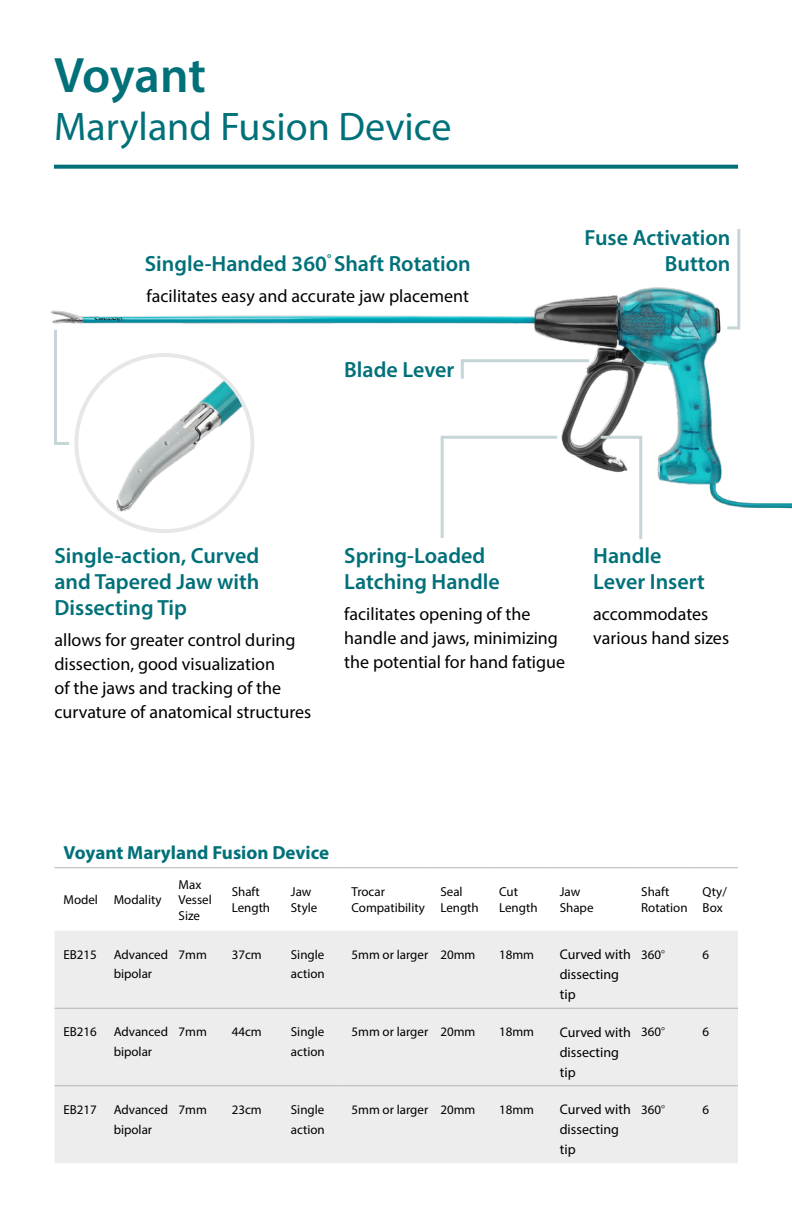
<style>
.page{position:relative;width:792px;height:1224px;background:#fff}
.page>*{position:absolute;margin:0;border:0;box-sizing:border-box;transform-origin:0 0}
.t1{font:600 50px "Myriad Pro";letter-spacing:-.005em;color:#007079}
.t2{font:40px "Myriad Pro";color:#007079}
.t3{font:600 22px/26px "Myriad Pro";color:#007079}
.t4{font:700 19px "Myriad Pro";color:#007079}
.t5{font:18px/24px "Myriad Pro";color:#000}
.t6{font:14px/20px "Myriad Pro";color:#000}
.t7{font:13px/15.6px "Myriad Pro";color:#000}
.s1{font-weight:300}
</style>
<div class="page">
<svg style="left:54px;top:868px;width:684px;height:1px"></svg>
<div style="left:54px;top:931px;width:684px;height:232px;background:#ededee"></div>
<hr style="left:54px;top:1008px;width:51px;height:1px;background:#b1b4b6">
<hr style="left:105px;top:1008px;width:65px;height:1px;background:#b1b4b6">
<hr style="left:170px;top:1008px;width:53px;height:1px;background:#b1b4b6">
<hr style="left:223px;top:1008px;width:59px;height:1px;background:#b1b4b6">
<hr style="left:282px;top:1008px;width:61px;height:1px;background:#b1b4b6">
<hr style="left:343px;top:1008px;width:88px;height:1px;background:#b1b4b6">
<hr style="left:431px;top:1008px;width:59px;height:1px;background:#b1b4b6">
<hr style="left:490px;top:1008px;width:61px;height:1px;background:#b1b4b6">
<hr style="left:551px;top:1008px;width:81px;height:1px;background:#b1b4b6">
<hr style="left:632px;top:1008px;width:62px;height:1px;background:#b1b4b6">
<hr style="left:694px;top:1008px;width:44px;height:1px;background:#b1b4b6">
<hr style="left:54px;top:867px;width:51px;height:1px;background:#b1b4b6">
<hr style="left:105px;top:867px;width:65px;height:1px;background:#b1b4b6">
<hr style="left:170px;top:867px;width:53px;height:1px;background:#b1b4b6">
<hr style="left:223px;top:867px;width:59px;height:1px;background:#b1b4b6">
<hr style="left:282px;top:867px;width:61px;height:1px;background:#b1b4b6">
<hr style="left:343px;top:867px;width:88px;height:1px;background:#b1b4b6">
<hr style="left:431px;top:867px;width:59px;height:1px;background:#b1b4b6">
<hr style="left:490px;top:867px;width:61px;height:1px;background:#b1b4b6">
<hr style="left:551px;top:867px;width:81px;height:1px;background:#b1b4b6">
<hr style="left:632px;top:867px;width:62px;height:1px;background:#b1b4b6">
<hr style="left:694px;top:867px;width:44px;height:1px;background:#b1b4b6">
<hr style="left:54px;top:1085px;width:51px;height:1px;background:#b1b4b6">
<hr style="left:105px;top:1085px;width:65px;height:1px;background:#b1b4b6">
<hr style="left:170px;top:1085px;width:53px;height:1px;background:#b1b4b6">
<hr style="left:223px;top:1085px;width:59px;height:1px;background:#b1b4b6">
<hr style="left:282px;top:1085px;width:61px;height:1px;background:#b1b4b6">
<hr style="left:343px;top:1085px;width:88px;height:1px;background:#b1b4b6">
<hr style="left:431px;top:1085px;width:59px;height:1px;background:#b1b4b6">
<hr style="left:490px;top:1085px;width:61px;height:1px;background:#b1b4b6">
<hr style="left:551px;top:1085px;width:81px;height:1px;background:#b1b4b6">
<hr style="left:632px;top:1085px;width:62px;height:1px;background:#b1b4b6">
<hr style="left:694px;top:1085px;width:44px;height:1px;background:#b1b4b6">
<img style="left:115px;top:518px;width:99px;height:12px">
<img style="left:51px;top:164px;width:741px;height:354px">
<svg style="left:724px;top:226px;width:18px;height:105px"></svg>
<svg style="left:53px;top:327px;width:19px;height:119px"></svg>
<svg style="left:459px;top:358px;width:133px;height:24px"></svg>
<svg style="left:439px;top:434px;width:121px;height:104px"></svg>
<svg style="left:598px;top:434px;width:46px;height:105px"></svg>
<h1 class="t1" style="left:54px;top:43px;width:153px">Voyant</h1>
<h2 class="t2" style="left:54px;top:102px;width:399px">Maryland Fusion Device</h2>
<h3 class="t3" style="left:145px;top:250px;width:327px">Single-Handed 360<sup>°</sup> Shaft Rotation</h3>
<h3 class="t5" style="left:147px;top:283px;width:324px">facilitates easy and accurate jaw placement</h3>
<h3 class="t3" style="left:344px;top:356px;width:112px">Blade Lever</h3>
<h3 class="t3" style="left:585px;top:225px;width:147px;text-align:right">Fuse Activation<br>Button</h3>
<h3 class="t3" style="left:54px;top:542px;width:207px;text-align:justify">Single-action, Curved and Tapered Jaw with Dissecting Tip</h3>
<h3 class="t5" style="left:54px;top:628px;width:258px">allows for greater control during dissection, good visualization<br>of the jaws and tracking of the curvature of anatomical structures</h3>
<h3 class="t3" style="left:344px;top:542px;width:157px">Spring-Loaded<br>Latching Handle</h3>
<h3 class="t5" style="left:344px;top:602px;width:222px">facilitates opening of the handle and jaws, minimizing the potential for hand fatigue</h3>
<h3 class="t3" style="left:593px;top:542px;width:113px">Handle<br>Lever Insert</h3>
<h3 class="t5" style="left:593px;top:602px;width:137px">accommodates various hand sizes</h3>
<h3 class="t4" style="left:63px;top:840px;width:267px">Voyant Maryland Fusion Device</h3>
<p class="t7" style="left:63px;top:892px;width:100px">Model Modality</p>
<p class="t7" style="left:179px;top:876px;width:35px">Max<br>Vessel<br>Size</p>
<p class="t7" style="left:232px;top:884px;width:40px">Shaft<br>Length</p>
<p class="t7" style="left:291px;top:884px;width:28px">Jaw<br>Style</p>
<p class="t7" style="left:352px;top:884px;width:75px">Trocar<br>Compatibility</p>
<p class="t7" style="left:440px;top:884px;width:40px">Seal<br>Length</p>
<p class="t7" style="left:499px;top:884px;width:40px">Cut<br>Length</p>
<p class="t7" style="left:560px;top:884px;width:35px">Jaw<br>Shape</p>
<p class="t7" style="left:641px;top:884px;width:48px">Shaft<br>Rotation</p>
<p class="t7" style="left:703px;top:884px;width:26px">Qty/<br>Box</p>
<p class="t7" style="left:63px;top:946px;width:35px">EB215</p>
<p class="t7" style="left:114px;top:944px;width:56px;line-height:20px">Advanced bipolar</p>
<p class="t7" style="left:179px;top:946px;width:30px">7mm</p>
<p class="t7" style="left:232px;top:946px;width:32px">37cm</p>
<p class="t7" style="left:291px;top:944px;width:35px;line-height:20px">Single action</p>
<p class="t7" style="left:352px;top:946px;width:125px">5mm or larger 20mm</p>
<p class="t7" style="left:499px;top:946px;width:37px">18mm</p>
<p class="t6" style="left:560px;top:944px;width:73px">Curved with dissecting tip</p>
<p class="t7" style="left:641px;top:946px;width:25px">360<span class="s1">°</span></p>
<p class="t7" style="left:703px;top:946px;width:8px">6</p>
<p class="t7" style="left:63px;top:1024px;width:35px">EB216</p>
<p class="t7" style="left:114px;top:1021px;width:56px;line-height:20px">Advanced bipolar</p>
<p class="t7" style="left:179px;top:1024px;width:30px">7mm</p>
<p class="t7" style="left:232px;top:1024px;width:32px">44cm</p>
<p class="t7" style="left:291px;top:1021px;width:35px;line-height:20px">Single action</p>
<p class="t7" style="left:352px;top:1024px;width:125px">5mm or larger 20mm</p>
<p class="t7" style="left:499px;top:1024px;width:37px">18mm</p>
<p class="t6" style="left:560px;top:1022px;width:73px">Curved with dissecting tip</p>
<p class="t7" style="left:641px;top:1024px;width:25px">360<span class="s1">°</span></p>
<p class="t7" style="left:703px;top:1024px;width:8px">6</p>
<p class="t7" style="left:63px;top:1101px;width:35px">EB217</p>
<p class="t7" style="left:114px;top:1099px;width:56px;line-height:20px">Advanced bipolar</p>
<p class="t7" style="left:179px;top:1101px;width:30px">7mm</p>
<p class="t7" style="left:232px;top:1101px;width:32px">23cm</p>
<p class="t7" style="left:291px;top:1099px;width:35px;line-height:20px">Single action</p>
<p class="t7" style="left:352px;top:1101px;width:125px">5mm or larger 20mm</p>
<p class="t7" style="left:499px;top:1101px;width:37px">18mm</p>
<p class="t6" style="left:560px;top:1099px;width:73px">Curved with dissecting tip</p>
<p class="t7" style="left:641px;top:1101px;width:25px">360<span class="s1">°</span></p>
<p class="t7" style="left:703px;top:1101px;width:8px">6</p>
</div>
